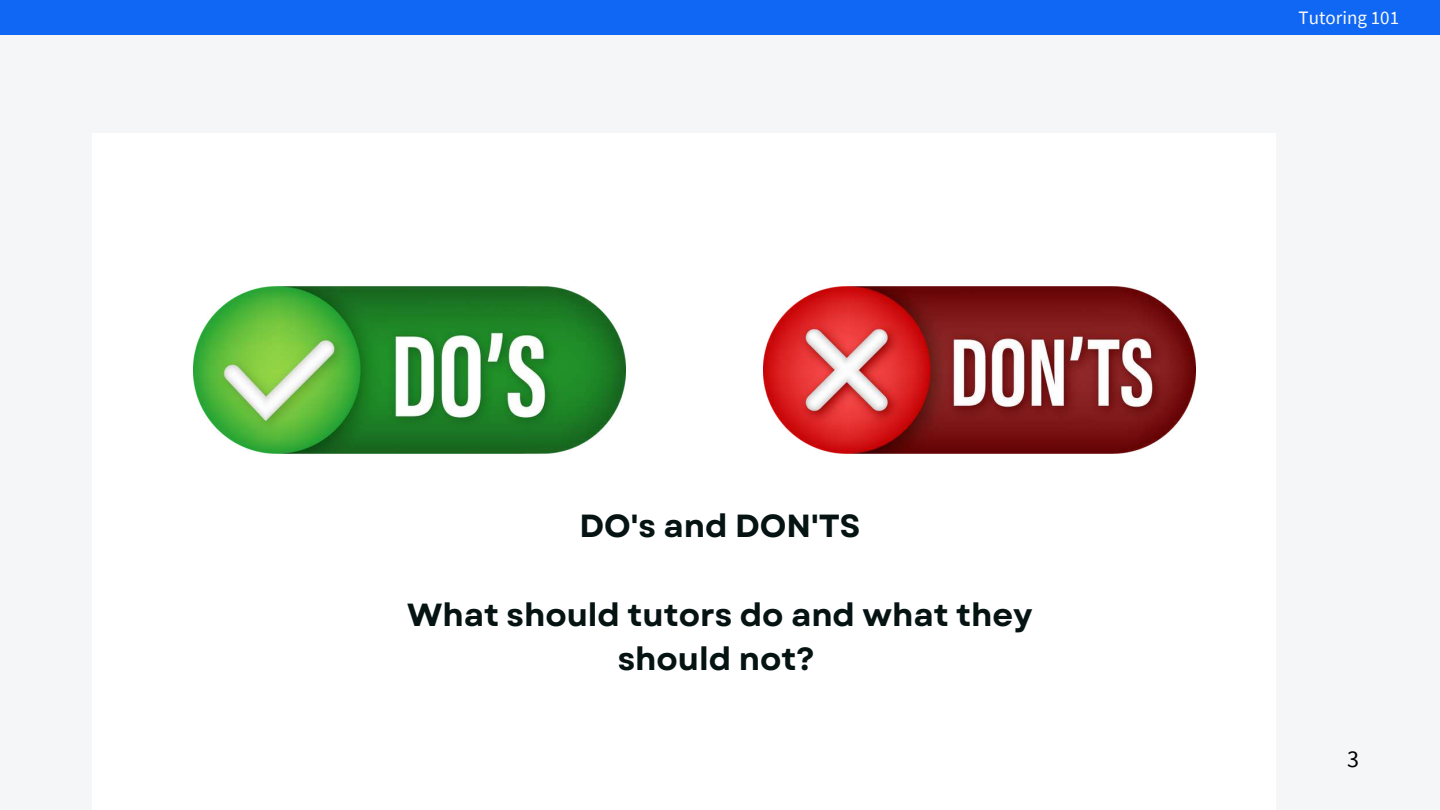
<style>
.page{position:relative;width:1440px;height:810px;background:#f5f6f8}
.page>*{position:absolute;margin:0;border:0;box-sizing:border-box;transform-origin:0 0}
.t1{font:700 32px/44.2px "Garet";color:#061313;text-align:center}
.t2{font:24px "Source Sans Pro";color:#000}
.t3{font:19px "Source Sans Pro";color:#fafafb}
</style>
<div class="page">
<div style="left:93px;top:133px;width:1183px;height:677px;background:#fff"></div>
<div style="left:0;top:0;width:1440px;height:35px;background:#1067f4"></div>
<img style="left:193px;top:286px;width:432px;height:168px">
<img style="left:764px;top:286px;width:432px;height:168px">
<p class="t1" style="left:580px;top:504px;width:282px">DO's and DON'TS</p>
<p class="t1" style="left:407px;top:592px;width:627px">What should tutors do and what they should not?</p>
<p class="t3" style="left:1299px;top:5px;width:102px">Tutoring 101</p>
<p class="t2" style="left:1347px;top:743px;width:13px">3</p>
</div>
